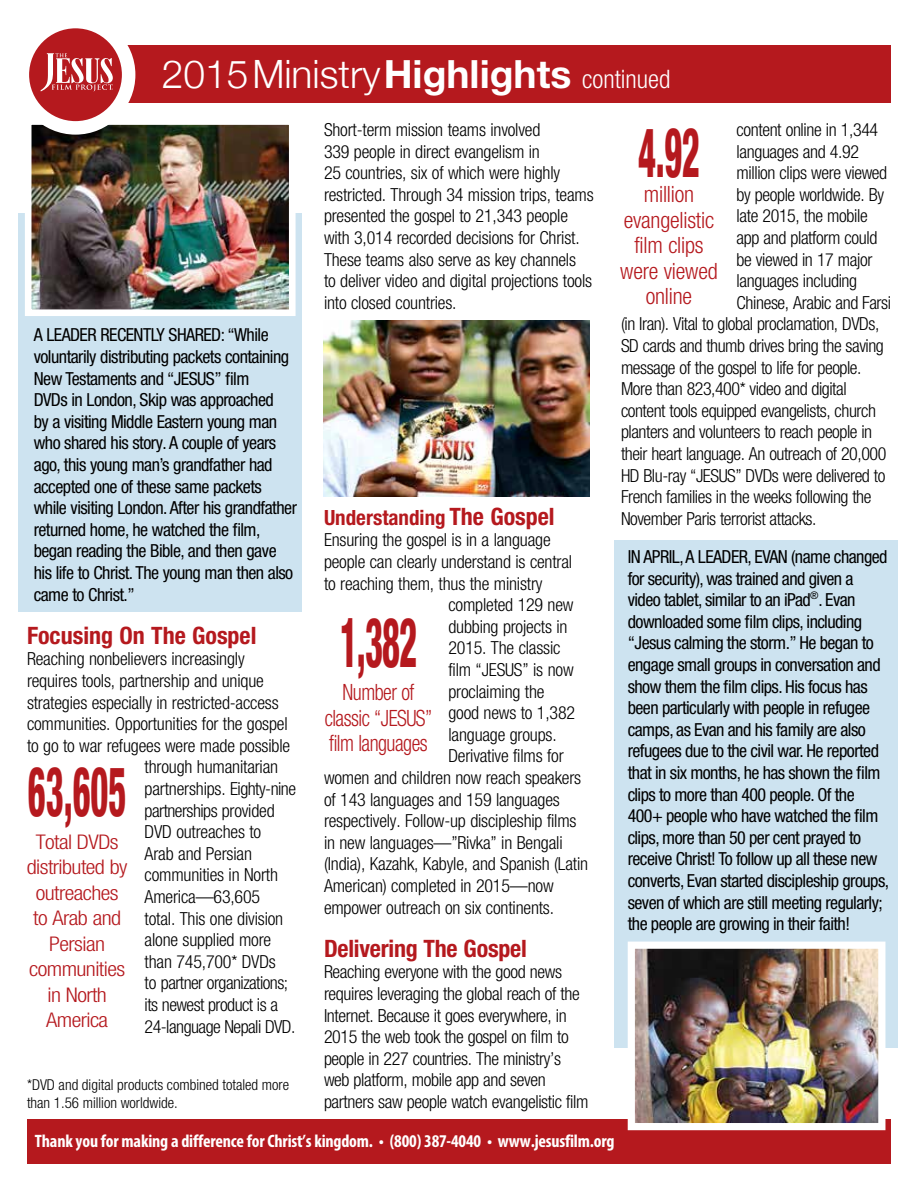
<style>
.page{position:relative;width:918px;height:1188px;background:#fff}
.page>*{position:absolute;margin:0;border:0;box-sizing:border-box;transform-origin:0 0}
.t1{font:800 condensed 69px "Helvetica Neue";letter-spacing:-.005em;color:#b5191e;scale:.5 1}
.t2{font:300 39px "Helvetica Neue";color:#fff}
.t3{font:700 condensed 24px "Helvetica Neue";letter-spacing:-.01em;color:#b5191e}
.t4{font:300 condensed 22.5px/25.5px "Helvetica Neue";letter-spacing:-.01em;color:#b5191e;text-align:center}
.t5{font:300 condensed 22.5px/25.5px "Helvetica Neue";letter-spacing:-.01em;color:#b5191e;text-align:center;scale:.9 1}
.t6{font:700 condensed 21px "Helvetica Neue";color:#b5191e}
.t7{font:300 condensed 20.25px/25.5px "Helvetica Neue";letter-spacing:-.025em;color:#b5191e;text-align:center;scale:1.11 1}
.t8{font:300 condensed 18px/21.6px "Helvetica Neue";letter-spacing:-.01em;color:#000}
.t9{font:condensed 18px/21.6px "Helvetica Neue";letter-spacing:-.03em;color:#000}
.t10{font:300 condensed 18px "Helvetica Neue";letter-spacing:-.03em;color:#000}
.t11{font:700 condensed 18px "Myriad Pro";letter-spacing:-.01em;color:#fff}
.t12{font:300 condensed 15px/18px "Helvetica Neue";color:#000}
.s1{font-weight:700}
.s2{font-stretch:condensed;font-size:25.5px}
.s3{font-size:24px}
</style>
<div class="page">
<div style="left:615px;top:540px;width:283px;height:508px;background:#cde3f0"></div>
<div style="left:18px;top:213px;width:284px;height:399px;background:#cde3f0"></div>
<div style="left:27px;top:45px;width:864px;height:57px;background:#b5191e"></div>
<div style="left:27px;top:1119px;width:864px;height:45px;background:#b5191e"></div>
<img style="left:33px;top:126px;width:255px;height:182px">
<div style="left:25px;top:118px;width:271px;height:198px;border:7px solid #fff"></div>
<img style="left:324px;top:320px;width:266px;height:177px">
<img style="left:636px;top:950px;width:241px;height:172px">
<div style="left:628px;top:942px;width:257px;height:188px;border:7px solid #fff"></div>
<svg style="left:22px;top:22px;width:107px;height:106px;fill:#b5191e"></svg>
<svg style="left:40px;top:53px;width:73px;height:39px"></svg>
<div style="left:16px;top:15px;width:119px;height:120px;border:14px solid #fff;border-radius:50%"></div>
<h2 class="t2" style="left:162px;top:43px;width:510px">2015Ministry<span class="s1">Highlights</span> <span class="s2">continued</span></h2>
<p class="t8" style="left:324px;top:119px;width:271px">Short-term mission teams involved<br>339 people in direct evangelism in<br>25 countries, six of which were highly restricted. Through 34 mission trips, teams presented the gospel to 21,343 people with 3,014 recorded decisions for Christ.<br>These teams also serve as key channels<br>to deliver video and digital projections tools into closed countries.</p>
<p class="t8" style="left:737px;top:119px;width:143px">content online in 1,344</p>
<p class="t8" style="left:737px;top:140px;width:124px">languages and 4.92</p>
<p class="t8" style="left:737px;top:162px;width:152px">million clips were viewed</p>
<p class="t8" style="left:737px;top:184px;width:149px">by people worldwide. By</p>
<p class="t8" style="left:737px;top:205px;width:133px">late 2015, the mobile</p>
<p class="t8" style="left:737px;top:227px;width:142px">app and platform could</p>
<p class="t8" style="left:737px;top:248px;width:138px">be viewed in 17 major</p>
<p class="t8" style="left:737px;top:270px;width:122px">languages including</p>
<p class="t8" style="left:737px;top:292px;width:156px">Chinese, Arabic and Farsi</p>
<p class="t8" style="left:621px;top:313px;width:260px">(in Iran). Vital to global proclamation, DVDs,</p>
<p class="t8" style="left:621px;top:335px;width:264px">SD cards and thumb drives bring the saving</p>
<p class="t8" style="left:621px;top:356px;width:242px">message of the gospel to life for people.</p>
<p class="t8" style="left:621px;top:378px;width:227px">More than 823,400* video and digital</p>
<p class="t8" style="left:621px;top:400px;width:257px">content tools equipped evangelists, church</p>
<p class="t8" style="left:621px;top:421px;width:253px">planters and volunteers to reach people in</p>
<p class="t8" style="left:621px;top:443px;width:267px">their heart language. An outreach of 20,000</p>
<p class="t8" style="left:621px;top:464px;width:266px">HD Blu-ray “JESUS” DVDs were delivered to</p>
<p class="t8" style="left:621px;top:486px;width:252px">French families in the weeks following the</p>
<p class="t8" style="left:621px;top:508px;width:197px">November Paris terrorist attacks.</p>
<p class="t9" style="left:628px;top:546px;width:263px">In April, A Leader, Evan (name changed for security), was trained and given a video tablet, similar to an iPad<sup>®</sup>. Evan downloaded some film clips, including “Jesus calming the storm.” He began to engage small groups in conversation and show them the film clips. His focus has been particularly with people in refugee camps, as Evan and his family are also refugees due to the civil war. He reported that in six months, he has shown the film clips to more than 400 people. Of the 400+ people who have watched the film clips, more than 50 per cent prayed to receive Christ! To follow up all these new converts, Evan started discipleship groups, seven of which are still meeting regularly; the people are growing in their faith!</p>
<h1 class="t1" style="left:638px;top:110px;width:125px">4.92</h1>
<p class="t4" style="left:620px;top:181px;width:99px">million evangelistic film clips were viewed online</p>
<p class="t9" style="left:34px;top:324px;width:265px">A leader recently shared : “While voluntarily distributing packets containing New Testaments and “JESUS” film<br>DVDs in London, Skip was approached<br>by a visiting Middle Eastern young man who shared his story. A couple of years ago, this young man’s grandfather had accepted one of these same packets while visiting London. After his grandfather returned home, he watched the film, began reading the Bible, and then gave his life to Christ. The young man then also came to Christ.”</p>
<h3 class="t3" style="left:27px;top:621px;width:231px">Focusing On The Gospel</h3>
<p class="t8" style="left:27px;top:648px;width:219px">Reaching nonbelievers increasingly</p>
<p class="t8" style="left:27px;top:670px;width:238px">requires tools, partnership and unique</p>
<p class="t8" style="left:27px;top:691px;width:253px">strategies especially in restricted-access</p>
<p class="t8" style="left:27px;top:713px;width:262px">communities. Opportunities for the gospel</p>
<p class="t8" style="left:27px;top:735px;width:265px">to go to war refugees were made possible</p>
<p class="t8" style="left:145px;top:756px;width:135px">through humanitarian</p>
<p class="t8" style="left:145px;top:778px;width:153px">partnerships. Eighty-nine</p>
<p class="t10" style="left:145px;top:800px;width:132px">partnerships provided</p>
<p class="t8" style="left:145px;top:821px;width:118px">DVD outreaches to</p>
<p class="t8" style="left:145px;top:843px;width:109px">Arab and Persian</p>
<p class="t8" style="left:145px;top:864px;width:135px">communities in North</p>
<p class="t8" style="left:145px;top:886px;width:117px">America—63,605</p>
<p class="t8" style="left:145px;top:907px;width:140px">total. This one division</p>
<p class="t8" style="left:145px;top:929px;width:128px">alone supplied more</p>
<p class="t8" style="left:145px;top:951px;width:133px">than 745,700* DVDs</p>
<p class="t10" style="left:145px;top:973px;width:145px">to partner organizations;</p>
<p class="t10" style="left:145px;top:994px;width:135px">its newest product is a</p>
<p class="t10" style="left:145px;top:1016px;width:152px">24-language Nepali DVD.</p>
<p class="t6" style="left:324px;top:505px;width:232px">Understanding <span class="s3">The Gospel</span></p>
<p class="t8" style="left:324px;top:529px;width:228px">Ensuring the gospel is in a language</p>
<p class="t8" style="left:324px;top:551px;width:250px">people can clearly understand is central</p>
<p class="t8" style="left:324px;top:572px;width:220px">to reaching them, thus the ministry</p>
<p class="t8" style="left:448px;top:594px;width:127px">completed 129 new</p>
<p class="t8" style="left:448px;top:616px;width:121px">dubbing projects in</p>
<p class="t8" style="left:448px;top:637px;width:114px">2015. The classic</p>
<p class="t8" style="left:448px;top:659px;width:127px">film “JESUS” is now</p>
<p class="t8" style="left:448px;top:680px;width:98px">proclaiming the</p>
<p class="t8" style="left:448px;top:702px;width:128px">good news to 1,382</p>
<p class="t8" style="left:448px;top:724px;width:110px">language groups.</p>
<p class="t8" style="left:448px;top:745px;width:117px">Derivative films for</p>
<p class="t8" style="left:324px;top:767px;width:259px">women and children now reach speakers</p>
<p class="t8" style="left:324px;top:788px;width:237px">of 143 languages and 159 languages</p>
<p class="t8" style="left:324px;top:810px;width:254px">respectively. Follow-up discipleship films</p>
<p class="t8" style="left:324px;top:832px;width:240px">in new languages—”Rivka” in Bengali</p>
<p class="t8" style="left:324px;top:853px;width:266px">(India), Kazahk, Kabyle, and Spanish (Latin</p>
<p class="t8" style="left:324px;top:875px;width:231px">American) completed in 2015—now</p>
<p class="t8" style="left:324px;top:896px;width:232px">empower outreach on six continents.</p>
<h3 class="t3" style="left:324px;top:934px;width:204px">Delivering The Gospel</h3>
<p class="t8" style="left:324px;top:961px;width:266px">Reaching everyone with the good news requires leveraging the global reach of the Internet. Because it goes everywhere, in 2015 the web took the gospel on film to people in 227 countries. The ministry’s web platform, mobile app and seven partners saw people watch evangelistic film</p>
<h1 class="t1" style="left:340px;top:600px;width:156px">1,382</h1>
<p class="t5" style="left:325px;top:679px;width:121px">Number of classic “JESUS” film languages</p>
<h1 class="t1" style="left:28px;top:749px;width:199px">63,605</h1>
<p class="t7" style="left:27px;top:829px;width:92px">Total DVDs distributed by outreaches to Arab and<br>Persian communities in North<br>America</p>
<p class="t12" style="left:27px;top:1075px;width:264px">*DVD and digital products combined totaled more than 1.56 million worldwide.</p>
<p class="t11" style="left:35px;top:1130px;width:581px">Thank you for making a difference for Christ’s kingdom. • (800) 387-4040 • www.jesusfilm.org</p>
</div>
